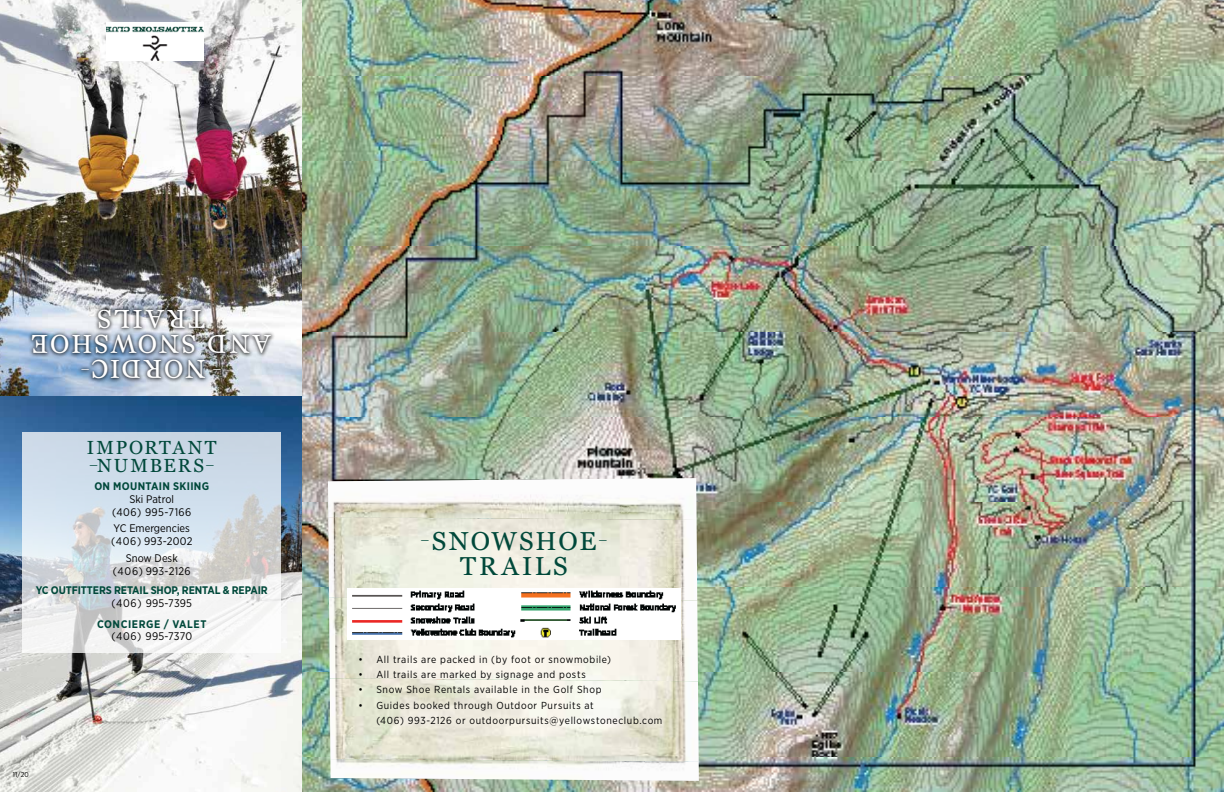
<style>
.page{position:relative;width:1224px;height:792px;background:#fff}
.page>*{position:absolute;margin:0;border:0;box-sizing:border-box;transform-origin:0 0}
.t1{font:26px/25px "Georgia";letter-spacing:.085em;color:#fff;text-align:center}
.t2{font:26px "Georgia";letter-spacing:.07em;color:#00483a}
.t3{font:26px "Georgia";letter-spacing:.09em;color:#00483a}
.t4{font:19px/18px "Georgia";letter-spacing:.095em;color:#00483a}
.t5{font:11px/13px "Gotham Narrow";letter-spacing:.01em;color:#000;text-align:center}
.t6{font:700 11px "Gotham Narrow";letter-spacing:-.01em;color:#00483a}
.t7{font:700 11px "Gotham Narrow";letter-spacing:.03em;color:#00483a}
.t8{font:700 11px "Gotham Narrow";letter-spacing:.05em;color:#00483a}
.t9{font:10.2px/15.1px "Gotham Narrow";letter-spacing:.065em;color:#000}
.t10{font:700 9px "Georgia";color:#00483a}
.t11{font:700 9px "Georgia";color:#fff}
.t12{font:7px "Gotham Narrow";color:#000}
</style>
<div class="page">
<img style="left:0;top:0;width:302px;height:396px">
<img style="left:0;top:396px;width:302px;height:396px">
<svg style="left:22px;top:432px;width:259px;height:221px"></svg>
<img style="left:302px;top:0;width:922px;height:792px">
<img style="left:328px;top:478px;width:369px;height:39px">
<img style="left:328px;top:517px;width:369px;height:84px">
<img style="left:329px;top:598px;width:369px;height:83px">
<img style="left:330px;top:678px;width:369px;height:81px">
<img style="left:330px;top:759px;width:369px;height:22px">
<img style="left:347px;top:588px;width:334px;height:51px">
<div style="left:28px;top:305px;width:248px;height:78px;background:#000;opacity:.8"></div>
<div style="left:94px;top:15px;width:122px;height:58px;background:#fff;opacity:.65"></div>
<img style="left:106px;top:22px;width:98px;height:39px">
<h1 class="t1" style="left:271px;top:357px;width:241px;rotate:-180deg">AND SNOWSHOE<br>TRAILS</h1>
<p class="t11" style="left:89px;top:377px;width:10px;rotate:-180deg">—</p>
<h1 class="t1" style="left:205px;top:382px;width:115px;rotate:-180deg">NORDIC</h1>
<p class="t11" style="left:221px;top:377px;width:10px;rotate:-180deg">—</p>
<h2 class="t4" style="left:87px;top:438px;width:131px">IMPORTANT <sup>—</sup>NUMBERS<sup>—</sup></h2>
<p class="t7" style="left:94px;top:479px;width:116px">ON MOUNTAIN SKIING</p>
<p class="t5" style="left:112px;top:492px;width:81px">Ski Patrol<br>(406) 995-7166</p>
<p class="t5" style="left:111px;top:522px;width:83px;text-align:left">YC Emergencies (406) 993-2002</p>
<p class="t5" style="left:113px;top:551px;width:79px">Snow Desk (406) 993-2126</p>
<p class="t6" style="left:36px;top:584px;width:233px">YC OUTFITTERS RETAIL SHOP, RENTAL &amp; REPAIR</p>
<p class="t5" style="left:111px;top:596px;width:82px">(406) 995-7395</p>
<p class="t8" style="left:97px;top:617px;width:111px">CONCIERGE / VALET</p>
<p class="t5" style="left:111px;top:630px;width:82px">(406) 995-7370</p>
<p class="t12" style="left:13px;top:771px;width:17px">11/20</p>
<p class="t10" style="left:421px;top:533px;width:10px">—</p>
<h1 class="t2" style="left:432px;top:526px;width:166px">SNOWSHOE</h1>
<p class="t10" style="left:599px;top:533px;width:10px">—</p>
<h1 class="t3" style="left:460px;top:551px;width:109px">TRAILS</h1>
<p class="t9" style="left:358px;top:652px;width:254px">• All trails are packed in (by foot or snowmobile)</p>
<p class="t9" style="left:358px;top:667px;width:229px">• All trails are marked by signage and posts</p>
<p class="t9" style="left:358px;top:682px;width:245px">• Snow Shoe Rentals available in the Golf Shop</p>
<p class="t9" style="left:376px;top:697px;width:288px;text-indent:-18px">• Guides booked through Outdoor Pursuits at<br>(406) 993-2126 or outdoorpursuits@yellowstoneclub.com</p>
</div>
